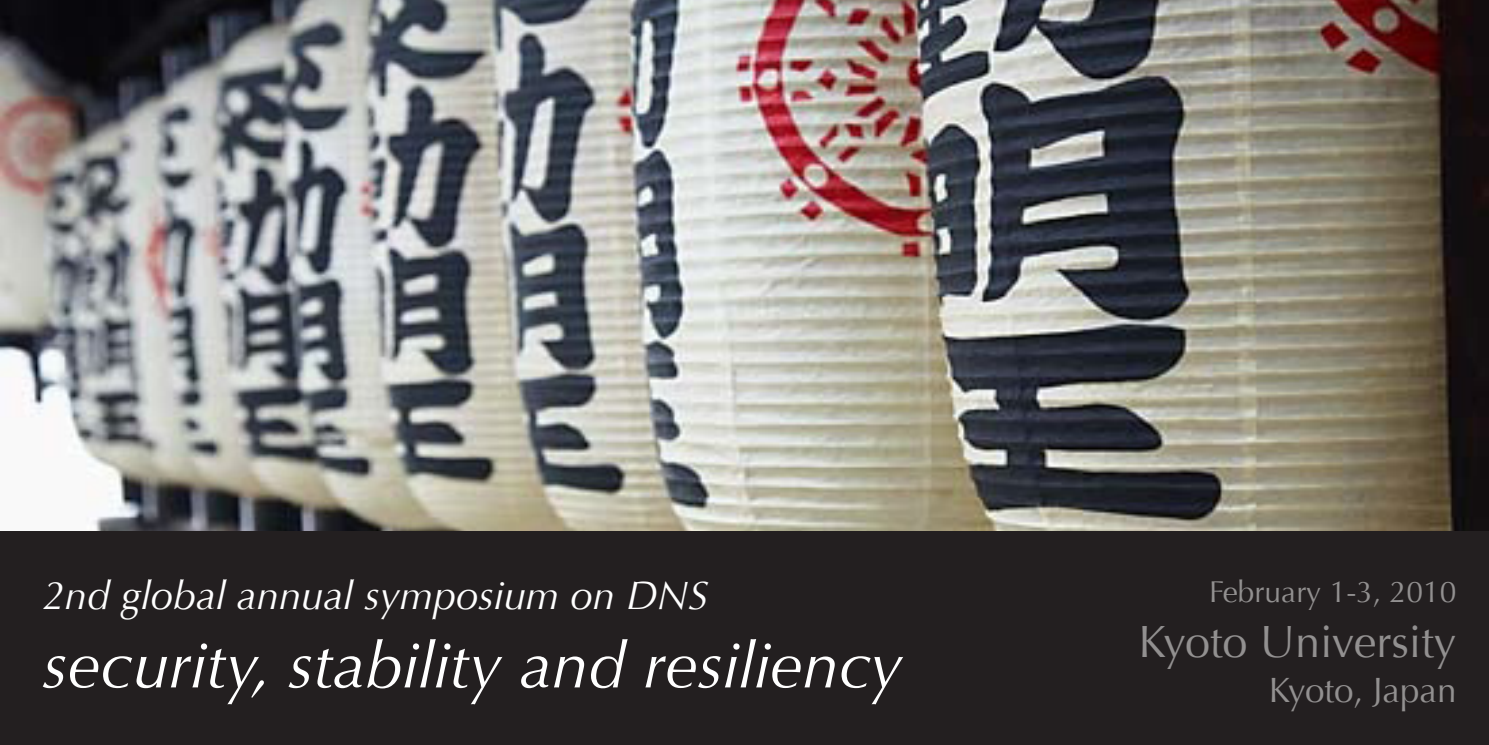
<style>
.page{position:relative;width:1489px;height:745px;background:#fff}
.page>*{position:absolute;margin:0;border:0;box-sizing:border-box;transform-origin:0 0}
.t1{font:italic 65px "Optima";color:#fff}
.t2{font:45px "Optima";color:#929090}
.t3{font:italic 40px "Optima";color:#fff}
.t4{font:35px "Optima";color:#929090}
.t5{font:30px "Optima";color:#929090}
</style>
<div class="page">
<img style="left:0;top:0;width:1488px;height:530px">
<div style="left:0;top:530px;width:1488px;height:214px;background:#231f20"></div>
<p class="t3" style="left:43px;top:572px;width:667px">2nd global annual symposium on DNS</p>
<p class="t1" style="left:43px;top:627px;width:861px">security, stability and resiliency</p>
<p class="t5" style="left:1209px;top:573px;width:249px">February 1-3, 2010</p>
<p class="t2" style="left:1138px;top:615px;width:319px">Kyoto University</p>
<p class="t4" style="left:1268px;top:669px;width:189px">Kyoto, Japan</p>
</div>
